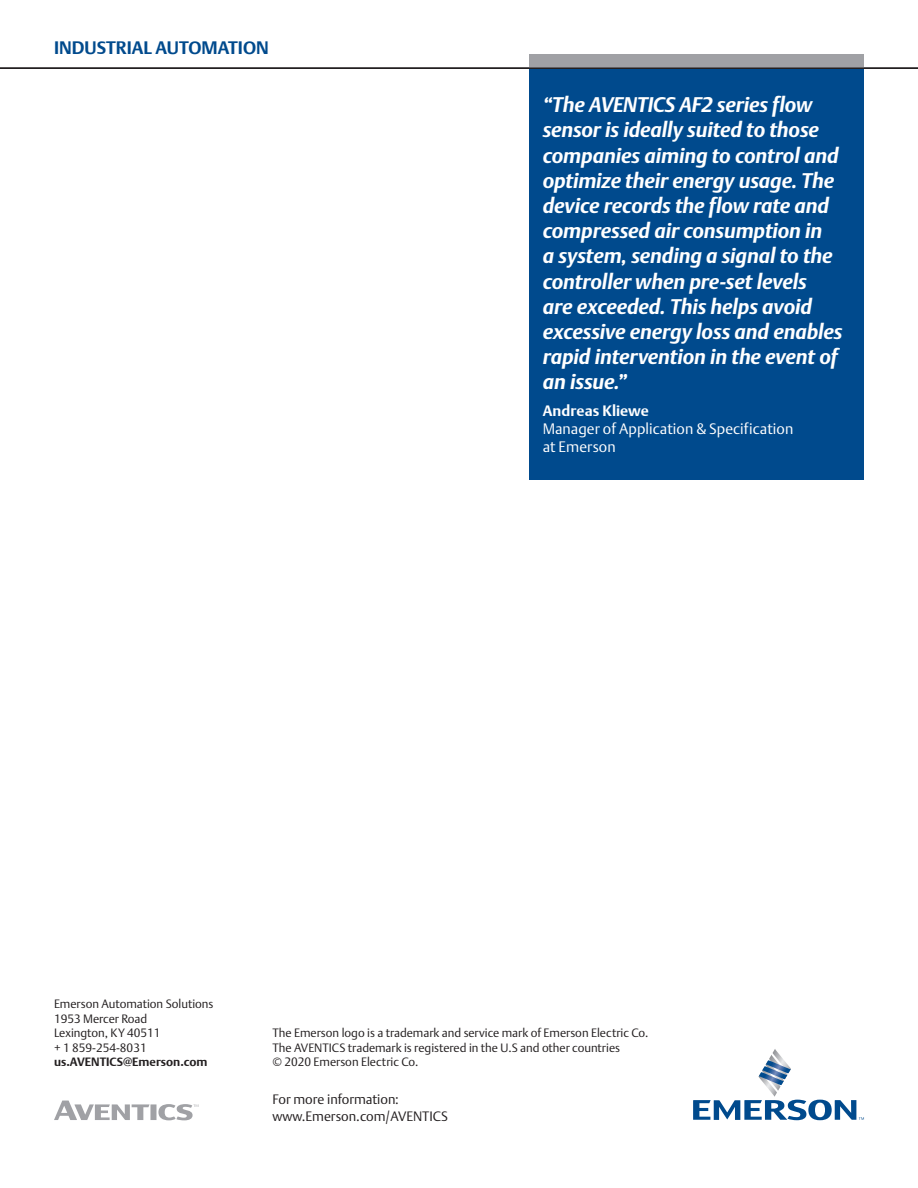
<style>
.page{position:relative;width:918px;height:1188px;background:#fff}
.page>*{position:absolute;margin:0;border:0;box-sizing:border-box;transform-origin:0 0}
.t1{font:italic 700 21px/25.2px "DTL Argo T";letter-spacing:-.005em;color:#fff}
.t2{font:700 18px "DTL Argo T";color:#004a8d}
.t3{font:300 15px/18px "DTL Argo T";letter-spacing:.005em;color:#fff}
.Name{font:700 15px "DTL Argo T";letter-spacing:.005em;color:#fff}
.Footer_copy{font:300 13.5px "DTL Argo T";color:#231f20}
.Footer_copy-2{font:300 12px/14.4px "DTL Argo T";color:#231f20}
.Footer_copy-3{font:700 12px "DTL Argo T";color:#231f20}
</style>
<div class="page">
<svg style="left:693px;top:1049px;width:171px;height:71px"></svg>
<svg style="left:54px;top:1101px;width:144px;height:19px"></svg>
<div style="left:529px;top:54px;width:335px;height:14px;background:#a0a1a5"></div>
<div style="left:529px;top:69px;width:335px;height:410px;background:#004a8d"></div>
<hr style="left:0;top:68px;width:918px;height:1px;background:#231f20">
<p class="t2" style="left:54px;top:37px;width:216px">INDUSTRIAL AUTOMATION</p>
<p class="t1" style="left:543px;top:92px;width:301px">“The AVENTICS AF2 series flow sensor is ideally suited to those companies aiming to control and optimize their energy usage. The device records the flow rate and compressed air consumption in<br>a system, sending a signal to the controller when pre-set levels<br>are exceeded. This helps avoid excessive energy loss and enables rapid intervention in the event of an issue.”</p>
<p class="Name" style="left:543px;top:402px;width:108px">Andreas Kliewe</p>
<p class="t3" style="left:543px;top:420px;width:252px">Manager of Application &amp; Specification at Emerson</p>
<p class="Footer_copy-2" style="left:54px;top:997px;width:161px">Emerson Automation Solutions</p>
<p class="Footer_copy-2" style="left:54px;top:1011px;width:95px">1953 Mercer Road</p>
<p class="Footer_copy-2" style="left:54px;top:1026px;width:108px">Lexington, KY 40511</p>
<p class="Footer_copy-2" style="left:54px;top:1040px;width:94px">+ 1 859-254-8031</p>
<p class="Footer_copy-3" style="left:54px;top:1055px;width:155px">us.AVENTICS@Emerson.com</p>
<p class="Footer_copy-2" style="left:272px;top:1026px;width:378px">The Emerson logo is a trademark and service mark of Emerson Electric Co.<br>The AVENTICS trademark is registered in the U.S and other countries<br>© 2020 Emerson Electric Co.</p>
<p class="Footer_copy" style="left:272px;top:1091px;width:128px">For more information:</p>
<p class="Footer_copy" style="left:272px;top:1108px;width:177px">www.Emerson.com/AVENTICS</p>
</div>
